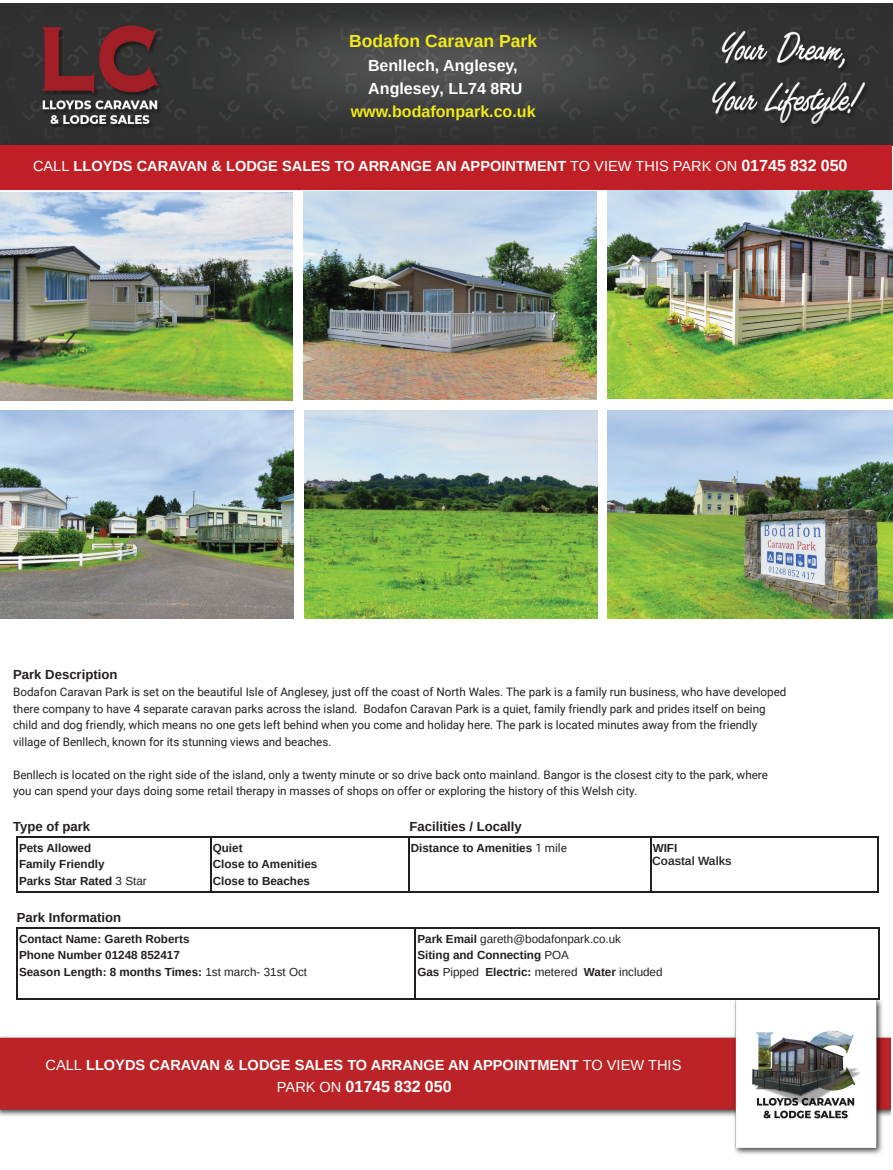
<style>
.page{position:relative;width:893px;height:1170px;background:#fff}
.page>*{position:absolute;margin:0;border:0;box-sizing:border-box;transform-origin:0 0}
.t1{font:700 17.55px "Arimo";color:#f2eb17}
.t2{font:700 16.05px/23px "Arimo";color:#fff;text-align:center}
.t3{font:700 14.55px "Arimo";color:#fff}
.t4{font:700 13.2px "Arimo";color:#231f20}
.t5{font:600 12px "Arimo";color:#211f22}
.t6{font:11.7px/16.4px "Roboto";color:#231f20}
.t7{font:700 11.7px/16.4px "Arimo";color:#231f20}
.t8{font:11.7px/16.4px "Arimo";color:#231f20}
.s1{color:#f2eb17}
.s2{font-weight:400}
.s3{font-size:16.05px}
.s4{font-family:"Roboto";font-weight:400}
.s5{font-weight:700}
.s6{font-weight:400;font-size:14.55px}
</style>
<div class="page">
<img style="left:0;top:3px;width:893px;height:143px">
<img style="left:0;top:1000px;width:891px;height:155px">
<hr style="left:650px;top:836px;width:229px;height:1px;background:#231f20">
<hr style="left:650px;top:891px;width:229px;height:1px;background:#231f20">
<hr style="left:878px;top:836px;width:1px;height:56px;background:#231f20">
<hr style="left:408px;top:836px;width:243px;height:1px;background:#231f20">
<hr style="left:408px;top:891px;width:243px;height:1px;background:#231f20">
<hr style="left:650px;top:836px;width:1px;height:56px;background:#231f20">
<hr style="left:210px;top:836px;width:199px;height:1px;background:#231f20">
<hr style="left:210px;top:891px;width:199px;height:1px;background:#231f20">
<hr style="left:408px;top:836px;width:1px;height:56px;background:#231f20">
<hr style="left:16px;top:836px;width:195px;height:1px;background:#231f20">
<hr style="left:16px;top:891px;width:195px;height:1px;background:#231f20">
<hr style="left:16px;top:836px;width:2px;height:56px;background:#231f20">
<hr style="left:210px;top:836px;width:1px;height:56px;background:#231f20">
<hr style="left:415px;top:927px;width:465px;height:1px;background:#231f20">
<hr style="left:415px;top:998px;width:465px;height:1px;background:#231f20">
<hr style="left:879px;top:927px;width:1px;height:72px;background:#231f20">
<hr style="left:16px;top:927px;width:400px;height:1px;background:#231f20">
<hr style="left:16px;top:998px;width:400px;height:1px;background:#231f20">
<hr style="left:16px;top:927px;width:2px;height:72px;background:#231f20">
<hr style="left:415px;top:927px;width:1px;height:72px;background:#231f20">
<div style="left:0;top:145px;width:892px;height:44px;background:#c02025"></div>
<img style="left:303px;top:192px;width:293px;height:207px">
<img style="left:607px;top:190px;width:286px;height:208px">
<img style="left:0;top:193px;width:292px;height:208px">
<img style="left:0;top:410px;width:293px;height:208px">
<img style="left:304px;top:410px;width:293px;height:208px">
<img style="left:607px;top:410px;width:286px;height:208px">
<p class="t1" style="left:349px;top:31px;width:189px">Bodafon Caravan Park</p>
<p class="t2" style="left:351px;top:54px;width:186px">Benllech, Anglesey,<br>Anglesey, LL74 8RU <span class="s1">www.bodafonpark.co.uk</span></p>
<p class="t3" style="left:33px;top:158px;width:816px"><span class="s2">CALL</span> LLOYDS CARAVAN &amp; LODGE SALES TO ARRANGE AN APPOINTMENT <span class="s2">TO VIEW THIS PARK ON</span> <span class="s3">01745 832 050</span></p>
<p class="t4" style="left:13px;top:667px;width:106px">Park Description</p>
<p class="t6" style="left:13px;top:683px;width:775px">Bodafon Caravan Park is set on the beautiful Isle of Anglesey, just off the coast of North Wales. The park is a family run business, who have developed there company to have 4 separate caravan parks across the island. Bodafon Caravan Park is a quiet, family friendly park and prides itself on being child and dog friendly, which means no one gets left behind when you come and holiday here. The park is located minutes away from the friendly village of Benllech, known for its stunning views and beaches.</p>
<p class="t6" style="left:13px;top:765px;width:756px">Benllech is located on the right side of the island, only a twenty minute or so drive back onto mainland. Bangor is the closest city to the park, where you can spend your days doing some retail therapy in masses of shops on offer or exploring the history of this Welsh city.</p>
<p class="t4" style="left:13px;top:819px;width:79px">Type of park</p>
<p class="t4" style="left:409px;top:819px;width:114px">Facilities / Locally</p>
<p class="t7" style="left:19px;top:839px;width:129px">Pets Allowed<br>Family Friendly<br>Parks Star Rated <span class="s2">3 Star</span></p>
<p class="t7" style="left:213px;top:839px;width:106px">Quiet<br>Close to Amenities<br>Close to Beaches</p>
<p class="t7" style="left:411px;top:839px;width:158px">Distance to Amenities <span class="s4">1 mile</span></p>
<p class="t7" style="left:653px;top:839px;width:26px">WIFI</p>
<p class="t4" style="left:17px;top:910px;width:106px">Park Information</p>
<p class="t7" style="left:19px;top:930px;width:290px">Contact Name: Gareth Roberts<br>Phone Number 01248 852417<br>Season Length: 8 months Times: <span class="s2">1st march- 31st Oct</span></p>
<p class="t8" style="left:417px;top:930px;width:247px"><span class="s5">Park Email</span> gareth@bodafonpark.co.uk<br><span class="s5">Siting and Connecting</span> POA<br><span class="s5">Gas</span> Pipped <span class="s5">Electric:</span> metered <span class="s5">Water</span> included</p>
<p class="t5" style="left:652px;top:852px;width:81px">Coastal Walks</p>
<p class="t3" style="left:46px;top:1056px;width:637px"><span class="s2">CALL</span> LLOYDS CARAVAN &amp; LODGE SALES TO ARRANGE AN APPOINTMENT <span class="s2">TO VIEW THIS</span></p>
<p class="t2" style="left:277px;top:1074px;width:176px"><span class="s6">PARK ON</span> 01745 832 050</p>
</div>
